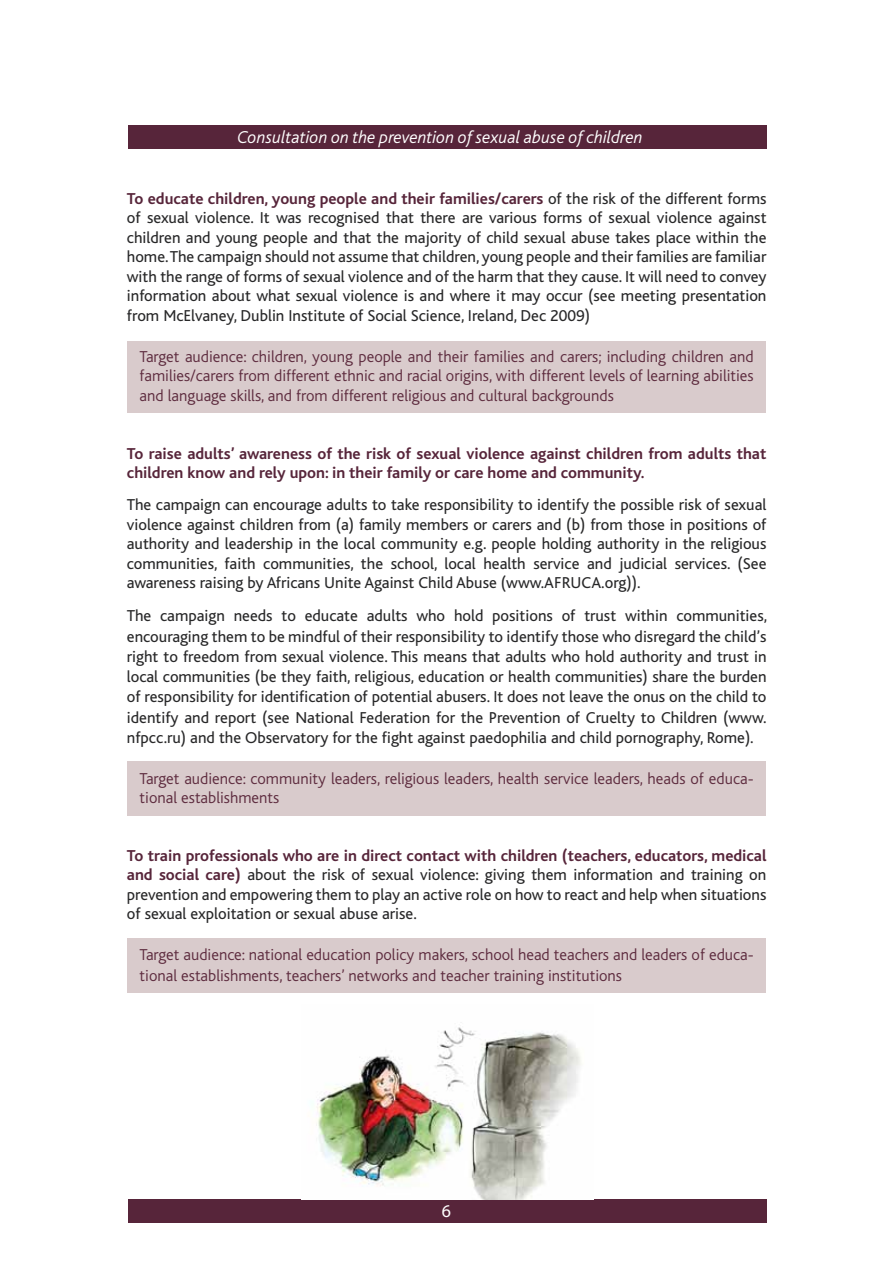
<style>
.page{position:relative;width:893px;height:1263px;background:#fff}
.page>*{position:absolute;margin:0;border:0;box-sizing:border-box;transform-origin:0 0}
.t1{font:italic 300 18px "Bliss";color:#fff}
.t2{font:18px "Myriad Pro";color:#fff}
.t3{font:16.5px/19.5px "Bliss";color:#282829;text-align:justify}
.t4{font:300 16.5px/19.5px "Bliss";color:#5e2c3f}
.t5{font:700 16.5px/19.5px "Bliss";color:#57253a}
.s1{font-weight:700;color:#57253a}
</style>
<div class="page">
<div style="left:128px;top:1199px;width:638px;height:23px;background:#57253a"></div>
<div style="left:128px;top:125px;width:638px;height:24px;background:#57253a"></div>
<div style="left:127px;top:939px;width:639px;height:54px;background:#d9cbcc"></div>
<div style="left:127px;top:761px;width:639px;height:54px;background:#d9cbcc"></div>
<div style="left:127px;top:341px;width:639px;height:71px;background:#d9cbcc"></div>
<img style="left:316px;top:1027px;width:265px;height:172px">
<p class="t1" style="left:238px;top:128px;width:407px">Consultation on the prevention of sexual abuse of children</p>
<p class="t3" style="left:127px;top:189px;width:641px"><span class="s1">To educate children, young people and their families/carers</span> of the risk of the different forms of sexual violence. It was recognised that there are various forms of sexual violence against children and young people and that the majority of child sexual abuse takes place within the home. The campaign should not assume that children, young people and their families are familiar with the range of forms of sexual violence and of the harm that they cause. It will need to convey information about what sexual violence is and where it may occur (see meeting presentation from McElvaney, Dublin Institute of Social Science, Ireland, Dec 2009)</p>
<p class="t4" style="left:140px;top:347px;width:616px;text-align:justify">Target audience: children, young people and their families and carers; including children and families/carers from different ethnic and racial origins, with different levels of learning abilities and language skills, and from different religious and cultural backgrounds</p>
<p class="t5" style="left:127px;top:444px;width:641px">To raise adults’ awareness of the risk of sexual violence against children from adults that children know and rely upon: in their family or care home and community.</p>
<p class="t3" style="left:127px;top:495px;width:641px">The campaign can encourage adults to take responsibility to identify the possible risk of sexual violence against children from (a) family members or carers and (b) from those in positions of authority and leadership in the local community e.g. people holding authority in the religious communities, faith communities, the school, local health service and judicial services. (See awareness raising by Africans Unite Against Child Abuse (www.AFRUCA.org)).</p>
<p class="t3" style="left:127px;top:606px;width:642px;line-height:20.2px">The campaign needs to educate adults who hold positions of trust within communities, encouraging them to be mindful of their responsibility to identify those who disregard the child’s right to freedom from sexual violence. This means that adults who hold authority and trust in local communities (be they faith, religious, education or health communities) share the burden of responsibility for identification of potential abusers. It does not leave the onus on the child to identify and report (see National Federation for the Prevention of Cruelty to Children (www. nfpcc.ru) and the Observatory for the fight against paedophilia and child pornography, Rome).</p>
<p class="t4" style="left:140px;top:769px;width:615px">Target audience: community leaders, religious leaders, health service leaders, heads of educa&shy;tional establishments</p>
<p class="t3" style="left:127px;top:846px;width:641px"><span class="s1">To train professionals who are in direct contact with children (teachers, educators, medical and social care)</span> about the risk of sexual violence: giving them information and training on prevention and empowering them to play an active role on how to react and help when situations of sexual exploitation or sexual abuse arise.</p>
<p class="t4" style="left:140px;top:944px;width:616px;line-height:21px">Target audience: national education policy makers, school head teachers and leaders of educa&shy;tional establishments, teachers’ networks and teacher training institutions</p>
<p class="t2" style="left:442px;top:1200px;width:11px">6</p>
</div>
